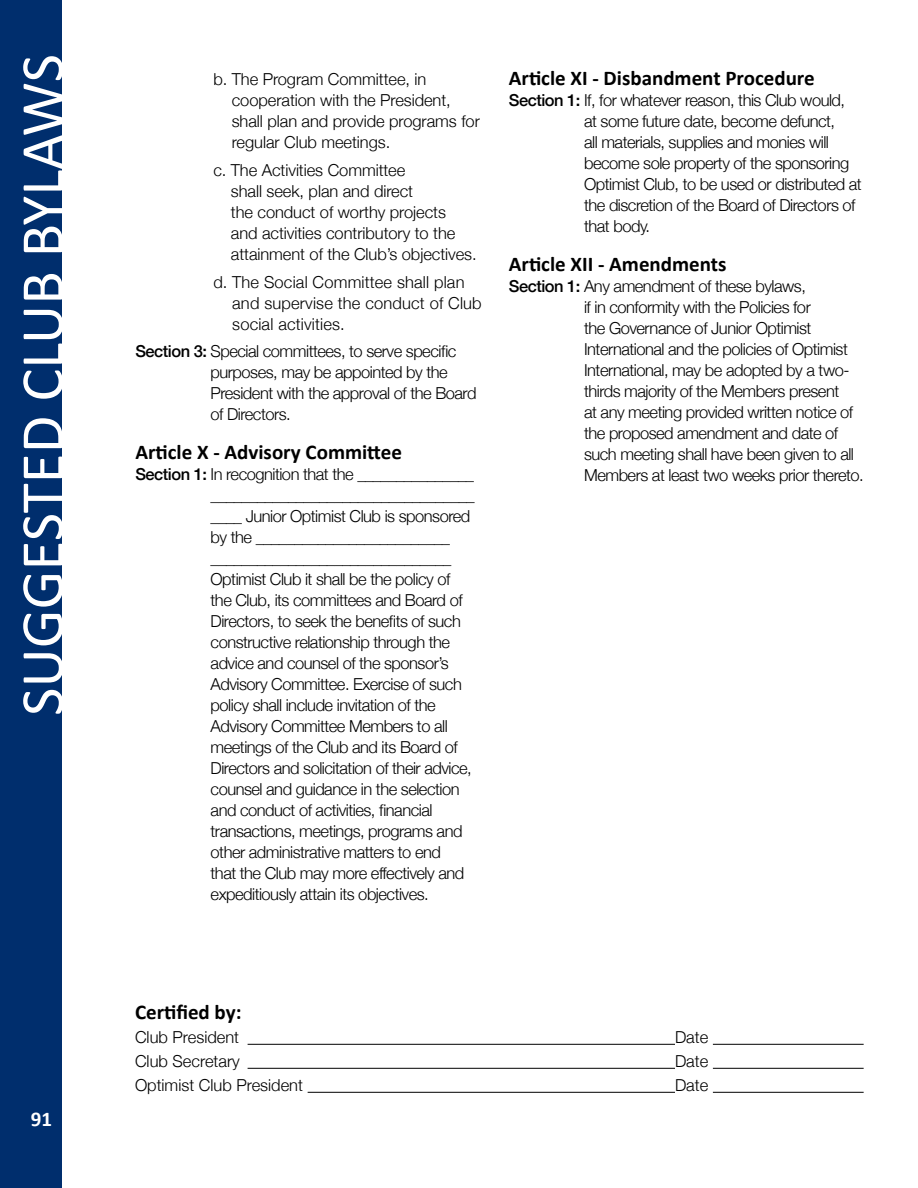
<style>
.page{position:relative;width:918px;height:1188px;background:#fff}
.page>*{position:absolute;margin:0;border:0;box-sizing:border-box;transform-origin:0 0}
.t1{font:61.5px "Calibri";color:#fff}
.t2{font:700 21px "Calibri";color:#000}
.t3{font:700 21px "Calibri";color:#fff}
.t4{font:300 16.5px/21px "Helvetica Neue";letter-spacing:-.03em;color:#000}
.t5{font:300 16.5px/21px "Helvetica Neue";letter-spacing:-.005em;color:#000}
.t6{font:300 16.5px/21px "Helvetica Neue";letter-spacing:.01em;color:#000}
.t7{font:300 16.5px "Helvetica Neue";color:#000}
.s1{font-weight:500}
</style>
<div class="page">
<div style="left:0;top:0;width:62px;height:1188px;background:#002e6d"></div>
<hr style="left:248px;top:1044px;width:427px;height:1px;background:#000">
<hr style="left:713px;top:1044px;width:151px;height:1px;background:#000">
<hr style="left:248px;top:1068px;width:427px;height:1px;background:#000">
<hr style="left:713px;top:1068px;width:151px;height:1px;background:#000">
<hr style="left:308px;top:1092px;width:367px;height:1px;background:#000">
<hr style="left:713px;top:1092px;width:151px;height:1px;background:#000">
<h1 class="t1" style="left:4px;top:716px;width:663px;rotate:-90deg">SUGGESTED CLUB BYLAWS</h1>
<p class="t3" style="left:31px;top:1106px;width:23px">91</p>
<p class="t5" style="left:232px;top:68px;width:250px;text-indent:-18px">b. The Program Committee, in cooperation with the President, shall plan and provide programs for regular Club meetings.</p>
<p class="t5" style="left:231px;top:159px;width:247px;text-indent:-18px">c. The Activities Committee<br>shall seek, plan and direct<br>the conduct of worthy projects and activities contributory to the attainment of the Club’s objectives.</p>
<p class="t6" style="left:232px;top:271px;width:251px;text-indent:-19px">d. The Social Committee shall plan and supervise the conduct of Club social activities.</p>
<p class="t4" style="left:211px;top:341px;width:267px;text-indent:-75px"><span class="s1">Section 3:</span> Special committees, to serve specific purposes, may be appointed by the President with the approval of the Board of Directors.</p>
<p class="t2" style="left:135px;top:439px;width:268px">Article X - Advisory Committee</p>
<p class="t4" style="left:211px;top:463px;width:266px;text-indent:-75px"><span class="s1">Section 1:</span> In recognition that the _______________ __________________________________ ____ Junior Optimist Club is sponsored by the _________________________ _______________________________ Optimist Club it shall be the policy of the Club, its committees and Board of Directors, to seek the benefits of such constructive relationship through the advice and counsel of the sponsor’s Advisory Committee. Exercise of such policy shall include invitation of the Advisory Committee Members to all meetings of the Club and its Board of Directors and solicitation of their advice, counsel and guidance in the selection and conduct of activities, financial transactions, meetings, programs and other administrative matters to end<br>that the Club may more effectively and expeditiously attain its objectives.</p>
<p class="t2" style="left:509px;top:65px;width:307px">Article XI - Disbandment Procedure</p>
<p class="t4" style="left:584px;top:89px;width:279px;text-indent:-75px"><span class="s1">Section 1:</span> If, for whatever reason, this Club would, at some future date, become defunct,<br>all materials, supplies and monies will become sole property of the sponsoring Optimist Club, to be used or distributed at the discretion of the Board of Directors of that body.</p>
<p class="t2" style="left:509px;top:251px;width:219px">Article XII - Amendments</p>
<p class="t4" style="left:584px;top:275px;width:281px;text-indent:-75px"><span class="s1">Section 1:</span> Any amendment of these bylaws,<br>if in conformity with the Policies for<br>the Governance of Junior Optimist International and the policies of Optimist International, may be adopted by a two&shy;thirds majority of the Members present<br>at any meeting provided written notice of the proposed amendment and date of such meeting shall have been given to all Members at least two weeks prior thereto.</p>
<p class="t2" style="left:135px;top:999px;width:108px">Certified by:</p>
<p class="t7" style="left:135px;top:1027px;width:106px">Club President</p>
<p class="t4" style="left:675px;top:1026px;width:35px">Date</p>
<p class="t7" style="left:135px;top:1051px;width:106px">Club Secretary</p>
<p class="t4" style="left:675px;top:1050px;width:35px">Date</p>
<p class="t7" style="left:135px;top:1075px;width:170px">Optimist Club President</p>
<p class="t4" style="left:675px;top:1074px;width:35px">Date</p>
</div>
